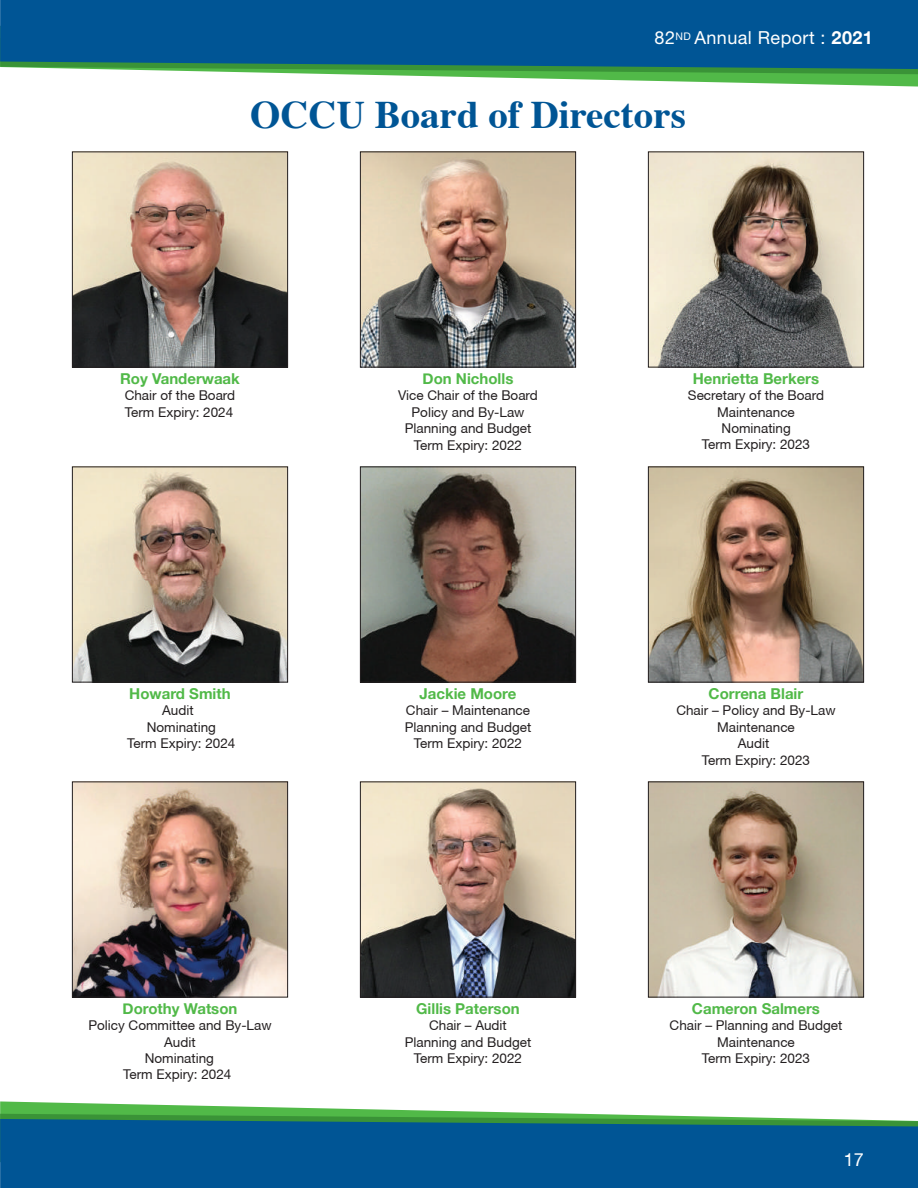
<style>
.page{position:relative;width:918px;height:1188px;background:#fff}
.page>*{position:absolute;margin:0;border:0;box-sizing:border-box;transform-origin:0 0}
.t1{font:700 39px "Times";color:#005595}
.t2{font:18px "Helvetica Neue LT Std";letter-spacing:.025em;color:#fff}
.t3{font:18px "Helvetica Neue CE";color:#fff}
.t4{font:700 15px "Helvetica Neue";color:#51b948}
.t5{font:13.5px/16.5px "Helvetica Neue CE";color:#231f20;text-align:center}
.s1{font-family:"Helvetica Neue";font-weight:700}
</style>
<div class="page">
<svg style="left:331px;top:74px;width:587px;height:13px"></svg>
<svg style="left:96px;top:69px;width:822px;height:5px;background:#5fb35a"></svg>
<div style="left:0;top:0;width:918px;height:69px;background:#005595"></div>
<svg style="left:0;top:1101px;width:587px;height:13px"></svg>
<svg style="left:0;top:1114px;width:823px;height:5px;background:#5fb35a"></svg>
<div style="left:0;top:1119px;width:918px;height:69px;background:#005595"></div>
<img style="left:74px;top:154px;width:212px;height:212px">
<div style="left:72px;top:152px;width:216px;height:216px;border:1px solid #231f20"></div>
<img style="left:362px;top:154px;width:212px;height:212px">
<div style="left:360px;top:152px;width:216px;height:216px;border:1px solid #231f20"></div>
<img style="left:650px;top:154px;width:212px;height:212px">
<div style="left:648px;top:152px;width:216px;height:216px;border:1px solid #231f20"></div>
<img style="left:650px;top:784px;width:212px;height:212px">
<div style="left:648px;top:782px;width:216px;height:216px;border:1px solid #231f20"></div>
<img style="left:650px;top:468px;width:212px;height:212px">
<div style="left:648px;top:466px;width:216px;height:216px;border:1px solid #231f20"></div>
<img style="left:362px;top:784px;width:212px;height:212px">
<div style="left:360px;top:782px;width:216px;height:216px;border:1px solid #231f20"></div>
<img style="left:74px;top:468px;width:212px;height:212px">
<div style="left:72px;top:466px;width:216px;height:216px;border:1px solid #231f20"></div>
<img style="left:362px;top:468px;width:212px;height:212px">
<div style="left:360px;top:466px;width:216px;height:216px;border:1px solid #231f20"></div>
<img style="left:74px;top:784px;width:212px;height:212px">
<div style="left:72px;top:782px;width:216px;height:216px;border:1px solid #231f20"></div>
<h2 class="t2" style="left:655px;top:27px;width:220px">82<sup>ND</sup> Annual Report : <span class="s1">2021</span></h2>
<h1 class="t1" style="left:250px;top:77px;width:437px">OCCU Board of Directors</h1>
<p class="t4" style="left:120px;top:367px;width:121px">Roy Vanderwaak</p>
<p class="t5" style="left:125px;top:387px;width:112px;text-align:left">Chair of the Board<br>Term Expiry: 2024</p>
<p class="t4" style="left:129px;top:682px;width:103px">Howard Smith</p>
<p class="t5" style="left:162px;top:702px;width:33px">Audit</p>
<p class="t5" style="left:127px;top:719px;width:110px">Nominating<br>Term Expiry: 2024</p>
<p class="t4" style="left:423px;top:367px;width:92px">Don Nicholls</p>
<p class="t5" style="left:398px;top:387px;width:141px">Vice Chair of the Board<br>Policy and By-Law<br>Planning and Budget<br>Term Expiry: 2022</p>
<p class="t4" style="left:420px;top:682px;width:98px">Jackie Moore</p>
<p class="t5" style="left:405px;top:702px;width:128px">Chair – Maintenance<br>Planning and Budget<br>Term Expiry: 2022</p>
<p class="t4" style="left:693px;top:367px;width:128px">Henrietta Berkers</p>
<p class="t5" style="left:688px;top:387px;width:138px">Secretary of the Board<br>Maintenance</p>
<p class="t5" style="left:702px;top:420px;width:110px">Nominating<br>Term Expiry: 2023</p>
<p class="t4" style="left:709px;top:682px;width:96px">Correna Blair</p>
<p class="t5" style="left:676px;top:702px;width:161px">Chair – Policy and By-Law<br>Maintenance<br>Audit<br>Term Expiry: 2023</p>
<p class="t4" style="left:123px;top:997px;width:116px">Dorothy Watson</p>
<p class="t5" style="left:88px;top:1017px;width:185px">Policy Committee and By-Law<br>Audit</p>
<p class="t5" style="left:123px;top:1050px;width:110px">Nominating<br>Term Expiry: 2024</p>
<p class="t4" style="left:416px;top:997px;width:105px">Gillis Paterson</p>
<p class="t5" style="left:429px;top:1017px;width:79px">Chair – Audit</p>
<p class="t5" style="left:405px;top:1034px;width:128px">Planning and Budget<br>Term Expiry: 2022</p>
<p class="t4" style="left:692px;top:997px;width:130px">Cameron Salmers</p>
<p class="t5" style="left:670px;top:1017px;width:174px">Chair – Planning and Budget<br>Maintenance<br>Term Expiry: 2023</p>
<h2 class="t3" style="left:844px;top:1149px;width:22px">17</h2>
</div>
